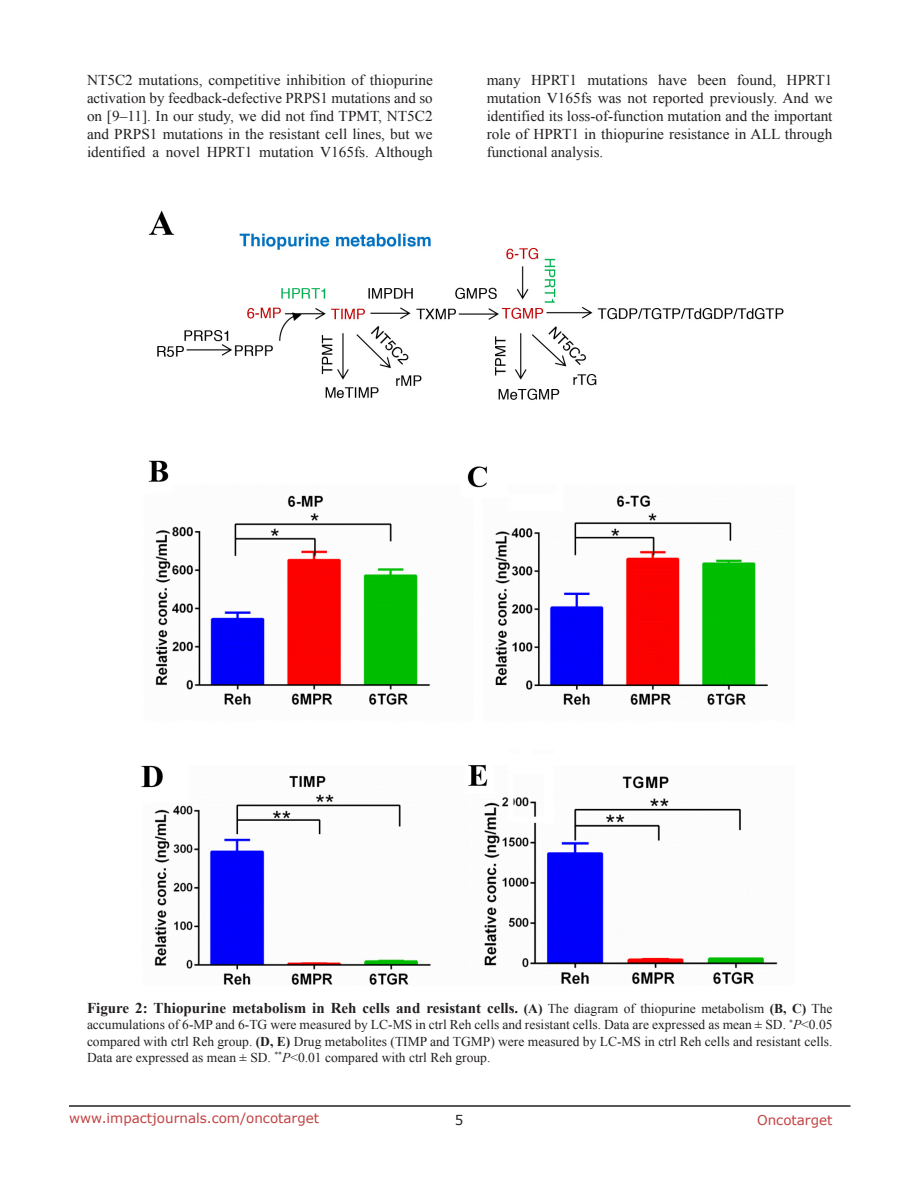
<style>
.page{position:relative;width:918px;height:1188px;background:#fff}
.page>*{position:absolute;margin:0;border:0;box-sizing:border-box;transform-origin:0 0}
.BodyText{font:15px/18px "Times New Roman";color:#231f20;text-align:justify}
.figuretext{font:700 15px "Times New Roman";color:#231f20}
.figuretext-2{font:13.5px/16.2px "Times New Roman";color:#231f20;text-align:justify}
.t1{font:13.5px "Verdana";color:#c24141}
.t2{font:13.5px "Verdana";color:#231f20}
.s1{font-size:13.5px}
.s2{font-weight:400;font-size:13.5px}
.s3{font-style:italic}
.s4{font-weight:700}
</style>
<div class="page">
<hr style="left:69px;top:1105px;width:781px;height:2px;background:#231f20">
<img style="left:141px;top:210px;width:643px;height:775px">
<p class="BodyText" style="left:87px;top:71px;width:347px">NT5C2 mutations, competitive inhibition of thiopurine activation by feedback-defective PRPS1 mutations and so on [9–11]. In our study, we did not find TPMT, NT5C2 and PRPS1 mutations in the resistant cell lines, but we identified a novel HPRT1 mutation V165fs. Although</p>
<p class="BodyText" style="left:487px;top:71px;width:347px">many HPRT1 mutations have been found, HPRT1 mutation V165fs was not reported previously. And we identified its loss-of-function mutation and the important role of HPRT1 in thiopurine resistance in ALL through functional analysis.</p>
<p class="figuretext" style="left:87px;top:998px;width:747px">Figure 2: Thiopurine metabolism in Reh cells and resistant cells. <span class="s1">(A)</span> <span class="s2">The diagram of thiopurine metabolism</span> <span class="s1">(B, C)</span> <span class="s2">The</span></p>
<p class="figuretext-2" style="left:87px;top:1016px;width:747px">accumulations of 6-MP and 6-TG were measured by LC-MS in ctrl Reh cells and resistant cells. Data are expressed as mean ± SD. <sup>*</sup><span class="s3">P</span>&lt;0.05 compared with ctrl Reh group. <span class="s4">(D, E)</span> Drug metabolites (TIMP and TGMP) were measured by LC-MS in ctrl Reh cells and resistant cells.<br>Data are expressed as mean ± SD. <sup>**</sup><span class="s3">P</span>&lt;0.01 compared with ctrl Reh group.</p>
<p class="t1" style="left:69px;top:1109px;width:252px">www.impactjournals.com/oncotarget</p>
<p class="t2" style="left:455px;top:1111px;width:10px">5</p>
<p class="t1" style="left:757px;top:1111px;width:77px">Oncotarget</p>
</div>
